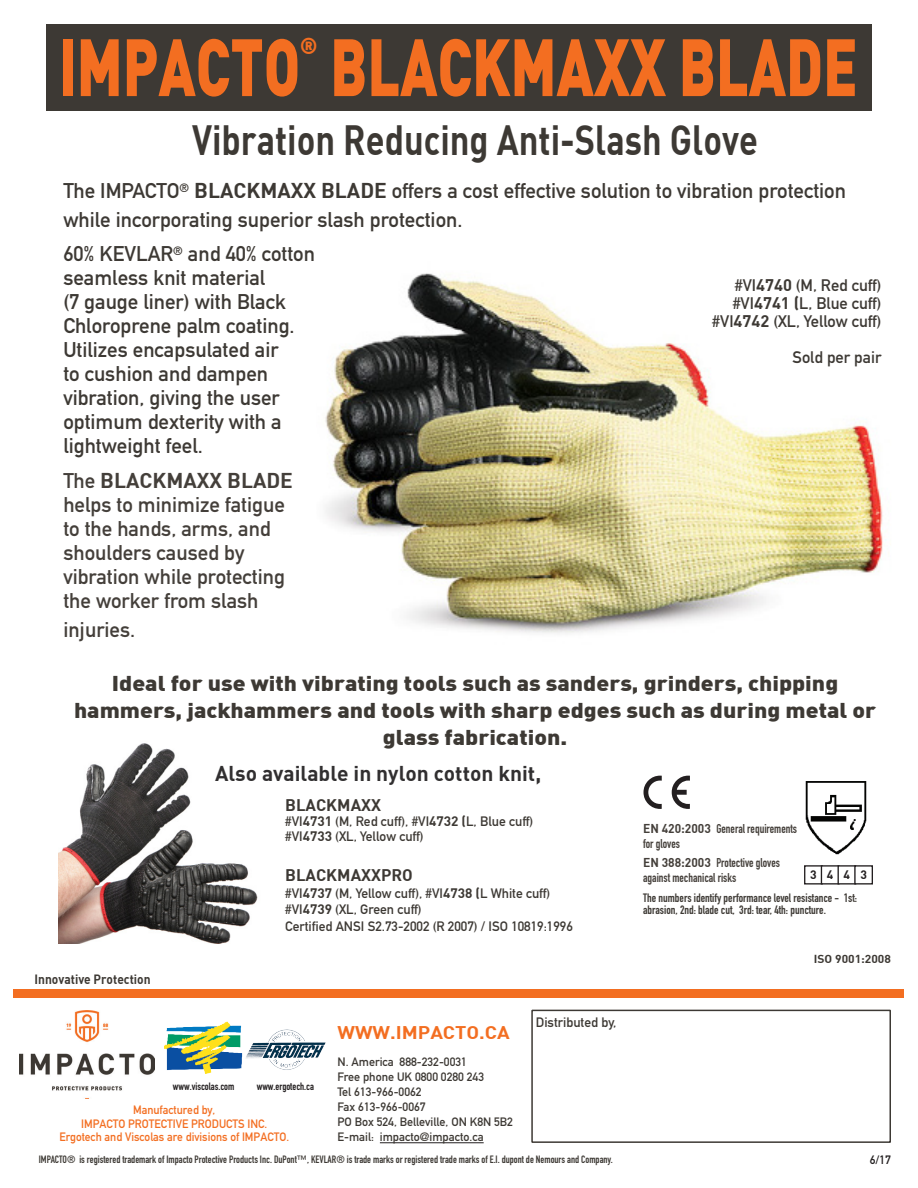
<style>
.page{position:relative;width:918px;height:1188px;background:#fff}
.page>*{position:absolute;margin:0;border:0;box-sizing:border-box;transform-origin:0 0}
.t1{font:900 79.8px "DI Nbek";color:#f36e21;scale:.71 1}
.t2{font:700 41.4px "DI Nbek";color:#3d3934;scale:.83 1}
.t3{font:900 22.65px "DI Nbek";color:#f36e21;scale:.93 1}
.t4{font:21px/24px "DIN Mittelschrift Std";color:#3d3934}
.t5{font:900 21px/27px "DI Nbek";color:#3d3934;text-align:center;scale:1.1 1}
.t6{font:21px/24px "DIN Mittelschrift Std";color:#443f3a}
.t7{font:700 21px "DI Nbek";color:#312f30}
.t8{font:700 18px "DI Nbek";color:#f36e21;scale:1.1 1}
.t9{font:16.5px "DIN Mittelschrift Std";color:#3d3934}
.t10{font:700 16.5px "DI Nbek";color:#3d3934}
.t11{font:13.5px "DIN Mittelschrift Std";color:#3d3934}
.t12{font:700 13.2px "DI Nbek";color:#3d3934;scale:.91 1}
.t13{font:12.6px/14.1px "DIN Engschrift Std";color:#443f3a;scale:.95 1}
.t14{font:12px "DIN Mittelschrift Std";color:#3d3934}
.t15{font:12px/12px "DIN Engschrift Std";color:#3d3934}
.Paragraph_Style_7{font:12px "DIN Mittelschrift Std";color:#f36e21;scale:.95 1}
.t16{font:12px "DIN Mittelschrift Std";color:#231f20}
.t17{font:700 12px "DI Nbek";color:#231f20}
.t18{font:700 11.4px "DI Nbek";color:#3d3934;scale:1.05 1}
.t19{font:10.5px "DIN Engschrift Std";color:#3d3934}
.Paragraph_Style_7-2{font:10.5px "DIN Engschrift Std";color:#231f20}
.s1{font-family:"DI Nbek";font-weight:700}
</style>
<div class="page">
<div style="left:14px;top:989px;width:890px;height:8px;background:#f36e21"></div>
<div style="left:531px;top:1010px;width:360px;height:133px;border:2px solid #3d3934"></div>
<img style="left:325px;top:273px;width:561px;height:360px">
<hr style="left:380px;top:1142px;width:104px;height:1px;background:#231f20">
<img style="left:805px;top:781px;width:62px;height:74px">
<div style="left:804px;top:865px;width:19px;height:20px;border:1px solid #231f20"></div>
<div style="left:821px;top:865px;width:19px;height:20px;border:1px solid #231f20"></div>
<div style="left:838px;top:865px;width:18px;height:20px;border:1px solid #231f20"></div>
<div style="left:854px;top:865px;width:19px;height:20px;border:1px solid #231f20"></div>
<svg style="left:644px;top:776px;width:46px;height:33px"></svg>
<img style="left:20px;top:1010px;width:135px;height:89px">
<img style="left:164px;top:1021px;width:79px;height:53px">
<img style="left:246px;top:1029px;width:80px;height:41px">
<img style="left:59px;top:743px;width:199px;height:200px">
<div style="left:46px;top:24px;width:826px;height:86px;background:#3d3934"></div>
<p class="t3" style="left:300px;top:31px;width:20px">®</p>
<p class="t1" style="left:58px;top:14px;width:1127px">IMPACTO BLACKMAXX BLADE</p>
<p class="t2" style="left:192px;top:113px;width:683px">Vibration Reducing Anti-Slash Glove</p>
<p class="t4" style="left:63px;top:177px;width:784px;line-height:28.5px">The IMPACTO<sup>®</sup> <span class="s1">BLACKMAXX BLADE</span> offers a cost effective solution to vibration protection while incorporating superior slash protection.</p>
<p class="t4" style="left:63px;top:242px;width:253px">60% KEVLAR<sup>®</sup> and 40% cotton seamless knit material<br>(7 gauge liner) with Black<br>Chloroprene palm coating.<br>Utilizes encapsulated air<br>to cushion and dampen vibration, giving the user optimum dexterity with a lightweight feel.</p>
<p class="t6" style="left:63px;top:469px;width:231px">The <span class="s1">BLACKMAXX BLADE </span>helps to minimize fatigue to the hands, arms, and shoulders caused by vibration while protecting the worker from slash</p>
<p class="t6" style="left:63px;top:617px;width:73px">injuries.</p>
<p class="t9" style="left:735px;top:275px;width:148px">#VI<span class="s1">4740</span> (M, Red cuff)</p>
<p class="t9" style="left:733px;top:293px;width:150px">#VI<span class="s1">4741 (</span>L, Blue cuff)</p>
<p class="t9" style="left:712px;top:311px;width:171px">#VI<span class="s1">4742</span> (XL, Yellow cuff)</p>
<p class="t9" style="left:793px;top:347px;width:90px">Sold per pair</p>
<p class="t5" style="left:74px;top:669px;width:731px">Ideal for use with vibrating tools such as sanders, grinders, chipping hammers, jackhammers and tools with sharp edges such as during metal or glass fabrication.</p>
<p class="t7" style="left:215px;top:759px;width:328px">Also available in nylon cotton knit,</p>
<p class="t12" style="left:35px;top:970px;width:129px">Innovative Protection</p>
<p class="t10" style="left:285px;top:795px;width:97px">BLACKMAXX</p>
<p class="t11" style="left:285px;top:814px;width:250px">#VI<span class="s1">4731</span> (M, Red cuff), #VI<span class="s1">4732 (</span>L, Blue cuff)</p>
<p class="t11" style="left:285px;top:829px;width:140px">#VI<span class="s1">4733</span> (XL, Yellow cuff)</p>
<p class="t10" style="left:285px;top:865px;width:129px">BLACKMAXXPRO</p>
<p class="t11" style="left:285px;top:885px;width:267px">#VI<span class="s1">4737</span> (M, Yellow cuff), #VI<span class="s1">4738 (</span>L White cuff)</p>
<p class="t11" style="left:285px;top:902px;width:138px">#VI<span class="s1">4739</span> (XL, Green cuff)</p>
<p class="t11" style="left:285px;top:918px;width:289px">Certified ANSI S2.73-2002 (R 2007) / ISO 10819:1996</p>
<p class="Paragraph_Style_7-2" style="left:173px;top:1080px;width:63px">www.viscolas.com</p>
<p class="Paragraph_Style_7-2" style="left:257px;top:1080px;width:59px">www.ergotech.ca</p>
<p class="Paragraph_Style_7" style="left:133px;top:1103px;width:88px">Manufactured by,</p>
<p class="Paragraph_Style_7" style="left:81px;top:1117px;width:198px">IMPACTO PROTECTIVE PRODUCTS INC.</p>
<p class="Paragraph_Style_7" style="left:59px;top:1130px;width:243px">Ergotech and Viscolas are divisions of IMPACTO.</p>
<p class="t8" style="left:338px;top:1021px;width:158px">WWW.IMPACTO.CA</p>
<p class="t14" style="left:338px;top:1055px;width:131px">N. America 888-232-0031</p>
<p class="t14" style="left:338px;top:1070px;width:148px">Free phone UK 0800 0280 243</p>
<p class="t14" style="left:338px;top:1085px;width:86px">Tel 613-966-0062</p>
<p class="t14" style="left:338px;top:1100px;width:90px">Fax 613-966-0067</p>
<p class="t14" style="left:338px;top:1115px;width:177px">PO Box 524, Belleville, ON K8N 5B2</p>
<p class="t14" style="left:338px;top:1130px;width:148px">E-mail: impacto@impacto.ca</p>
<p class="t11" style="left:536px;top:1015px;width:82px">Distributed by,</p>
<p class="t19" style="left:39px;top:1153px;width:575px">IMPACTO® is registered trademark of Impacto Protective Products Inc. DuPont™, KEVLAR® is trade marks or registered trade marks of E.I. dupont de Nemours and Company.</p>
<p class="t13" style="left:643px;top:822px;width:164px"><span class="s1">EN 420:2003</span> General requirements for gloves</p>
<p class="t13" style="left:643px;top:856px;width:146px"><span class="s1">EN 388:2003</span> Protective gloves against mechanical risks</p>
<p class="t15" style="left:643px;top:892px;width:215px">The numbers identify performance level resistance - 1st: abrasion, 2nd: blade cut, 3rd: tear, 4th: puncture.</p>
<p class="t17" style="left:810px;top:867px;width:8px">3</p>
<p class="t17" style="left:827px;top:867px;width:8px">4</p>
<p class="t17" style="left:844px;top:867px;width:8px">4</p>
<p class="t17" style="left:860px;top:867px;width:8px">3</p>
<p class="t18" style="left:814px;top:951px;width:75px">ISO 9001:2008</p>
<p class="t16" style="left:870px;top:1152px;width:23px">6/17</p>
</div>
